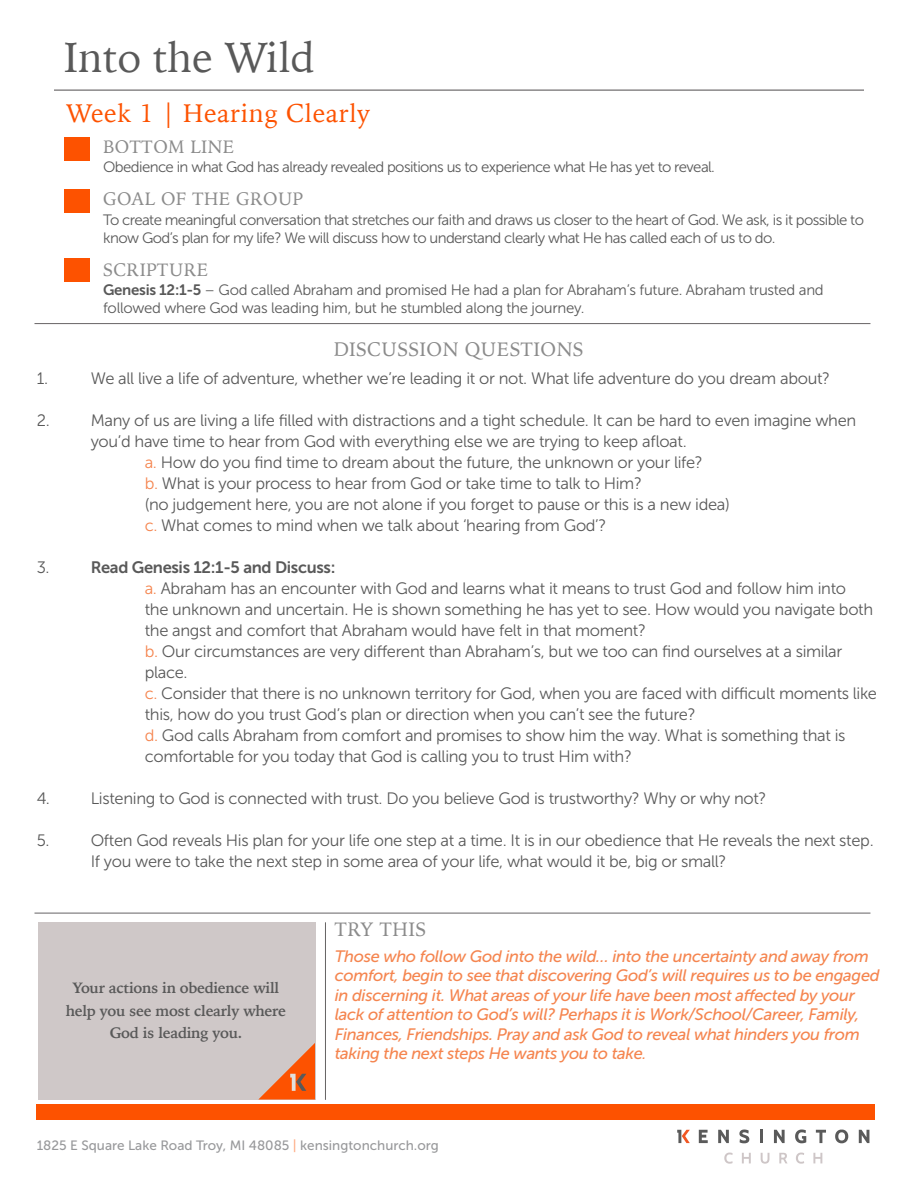
<style>
.page{position:relative;width:918px;height:1188px;background:#fff}
.page>*{position:absolute;margin:0;border:0;box-sizing:border-box;transform-origin:0 0}
.t1{font:42px "Iowan Old Style";color:#595959}
.t2{font:25.5px "Iowan Old Style";letter-spacing:.025em;color:#fd5200}
.t3{font:19.5px "Iowan Old Style";letter-spacing:.025em;color:#595959}
.t4{font:18px "Iowan Old Style";letter-spacing:.025em;color:#595959}
.t5{font:16.5px/21px "Museo Sans 300";letter-spacing:-.02em;color:#595959}
.t6{font:italic 16.5px/19.5px "Museo Sans 500";letter-spacing:-.02em;color:#f5854f}
.t7{font:16.5px "Museo Sans 700";letter-spacing:-.02em;color:#595959}
.t8{font:15px/18px "Museo Sans 300";letter-spacing:-.04em;color:#595959}
.t9{font:15px/18px "Museo Sans 300";letter-spacing:-.02em;color:#595959}
.t10{font:700 15px/22.5px "Iowan Old Style";letter-spacing:-.02em;color:#595959;text-align:center}
.t11{font:13.5px "Museo Sans 500";color:#6c6d70}
.s1{font-family:"Museo Sans 700"}
.s2{color:#f5854f}
.s3{font-size:15px}
.s4{color:#fe864d}
</style>
<div class="page">
<div style="left:65px;top:190px;width:25px;height:23px;background:#fd5200"></div>
<div style="left:65px;top:137px;width:25px;height:23px;background:#fd5200"></div>
<div style="left:65px;top:259px;width:25px;height:23px;background:#fd5200"></div>
<hr style="left:54px;top:90px;width:810px;height:1px;background:#231f20">
<div style="left:37px;top:1105px;width:838px;height:15px;background:#fd5200"></div>
<hr style="left:325px;top:922px;width:1px;height:178px;background:#231f20">
<hr style="left:34px;top:913px;width:836px;height:1px;background:#231f20">
<div style="left:38px;top:922px;width:277px;height:178px;background:#cfc8c8"></div>
<hr style="left:34px;top:323px;width:836px;height:1px;background:#231f20">
<svg style="left:699px;top:1130px;width:9px;height:13px"></svg>
<svg style="left:718px;top:1130px;width:11px;height:13px"></svg>
<svg style="left:739px;top:1130px;width:10px;height:13px"></svg>
<svg style="left:760px;top:1130px;width:3px;height:13px"></svg>
<svg style="left:774px;top:1130px;width:11px;height:13px"></svg>
<svg style="left:795px;top:1130px;width:11px;height:13px"></svg>
<svg style="left:816px;top:1130px;width:10px;height:13px"></svg>
<svg style="left:835px;top:1130px;width:13px;height:13px"></svg>
<svg style="left:859px;top:1130px;width:10px;height:13px"></svg>
<svg style="left:677px;top:1130px;width:13px;height:13px"></svg>
<svg style="left:724px;top:1153px;width:9px;height:11px"></svg>
<svg style="left:742px;top:1153px;width:9px;height:10px"></svg>
<svg style="left:761px;top:1153px;width:8px;height:11px"></svg>
<svg style="left:779px;top:1153px;width:8px;height:10px"></svg>
<svg style="left:796px;top:1153px;width:8px;height:11px"></svg>
<svg style="left:813px;top:1153px;width:9px;height:10px"></svg>
<svg style="left:258px;top:1043px;width:57px;height:57px"></svg>
<p class="t1" style="left:64px;top:20px;width:252px">Into the Wild</p>
<p class="t2" style="left:66px;top:90px;width:305px">Week 1 | Hearing Clearly</p>
<p class="t4" style="left:103px;top:130px;width:133px">BOTTOM LINE</p>
<p class="t8" style="left:103px;top:158px;width:613px">Obedience in what God has already revealed positions us to experience what He has yet to reveal.</p>
<p class="t8" style="left:103px;top:211px;width:762px">To create meaningful conversation that stretches our faith and draws us closer to the heart of God. We ask, is it possible to know God’s plan for my life? We will discuss how to understand clearly what He has called each of us to do.</p>
<p class="t9" style="left:103px;top:281px;width:722px"><span class="s1">Genesis 12:1-5</span> – God called Abraham and promised He had a plan for Abraham’s future. Abraham trusted and followed where God was leading him, but he stumbled along the journey.</p>
<p class="t4" style="left:103px;top:183px;width:202px">GOAL OF THE GROUP</p>
<p class="t4" style="left:103px;top:253px;width:107px">SCRIPTURE</p>
<p class="t3" style="left:333px;top:332px;width:252px">DISCUSSION QUESTIONS</p>
<p class="t5" style="left:37px;top:368px;width:13px">1.</p>
<p class="t5" style="left:91px;top:368px;width:741px">We all live a life of adventure, whether we’re leading it or not. What life adventure do you dream about?</p>
<p class="t5" style="left:37px;top:410px;width:15px">2.</p>
<p class="t5" style="left:91px;top:410px;width:767px">Many of us are living a life filled with distractions and a tight schedule. It can be hard to even imagine when you’d have time to hear from God with everything else we are trying to keep afloat.</p>
<p class="t5" style="left:145px;top:452px;width:560px"><span class="s2">a.</span> How do you find time to dream about the future, the unknown or your life?</p>
<p class="t5" style="left:145px;top:473px;width:499px"><span class="s2">b.</span> What is your process to hear from God or take time to talk to Him?</p>
<p class="t5" style="left:145px;top:494px;width:587px">(no judgement here, you are not alone if you forget to pause or this is a new idea)</p>
<p class="t5" style="left:145px;top:515px;width:463px"><span class="s2">c.</span> What comes to mind when we talk about ‘hearing from God’?</p>
<p class="t5" style="left:37px;top:557px;width:14px">3.</p>
<p class="t7" style="left:91px;top:558px;width:246px">Read Genesis 12:1-5 and Discuss:</p>
<p class="t5" style="left:145px;top:578px;width:730px"><span class="s2">a.</span> Abraham has an encounter with God and learns what it means to trust God and follow him into the unknown and uncertain. He is shown something he has yet to see. How would you navigate both the angst and comfort that Abraham would have felt in that moment?</p>
<p class="t5" style="left:145px;top:641px;width:699px"><span class="s2">b.</span> Our circumstances are very different than Abraham’s, but we too can find ourselves at a similar place.</p>
<p class="t5" style="left:145px;top:683px;width:734px"><span class="s2">c.</span> Consider that there is no unknown territory for God, when you are faced with difficult moments like this, how do you trust God’s plan or direction when you can’t see the future?</p>
<p class="t5" style="left:145px;top:725px;width:702px"><span class="s2">d.</span> God calls Abraham from comfort and promises to show him the way. What is something that is comfortable for you today that God is calling you to trust Him with?</p>
<p class="t5" style="left:37px;top:788px;width:15px">4.</p>
<p class="t5" style="left:91px;top:788px;width:677px">Listening to God is connected with trust. Do you believe God is trustworthy? Why or why not?</p>
<p class="t5" style="left:37px;top:830px;width:14px">5.</p>
<p class="t5" style="left:91px;top:830px;width:785px">Often God reveals His plan for your life one step at a time. It is in our obedience that He reveals the next step.<br>If you were to take the next step in some area of your life, what would it be, big or small?</p>
<p class="t10" style="left:66px;top:976px;width:222px">Your actions in obedience will help you see most clearly where<br>God is leading you.</p>
<p class="t3" style="left:335px;top:912px;width:93px">TRY THIS</p>
<p class="t6" style="left:335px;top:946px;width:546px">Those who follow God into the wild… into the uncertainty and away from comfort, begin to see that discovering God’s will requires us to be engaged in discerning it. What areas of your life have been most affected by your lack of attention to God’s will? Perhaps it is Work/School/Career, Family, Finances, Friendships. Pray and ask God to reveal what hinders you from taking the next steps He wants you to take<span class="s3">.</span></p>
<p class="t11" style="left:37px;top:1138px;width:404px">1825 E Square Lake Road Troy, MI 48085 <span class="s4">|</span> kensingtonchurch.org</p>
</div>
